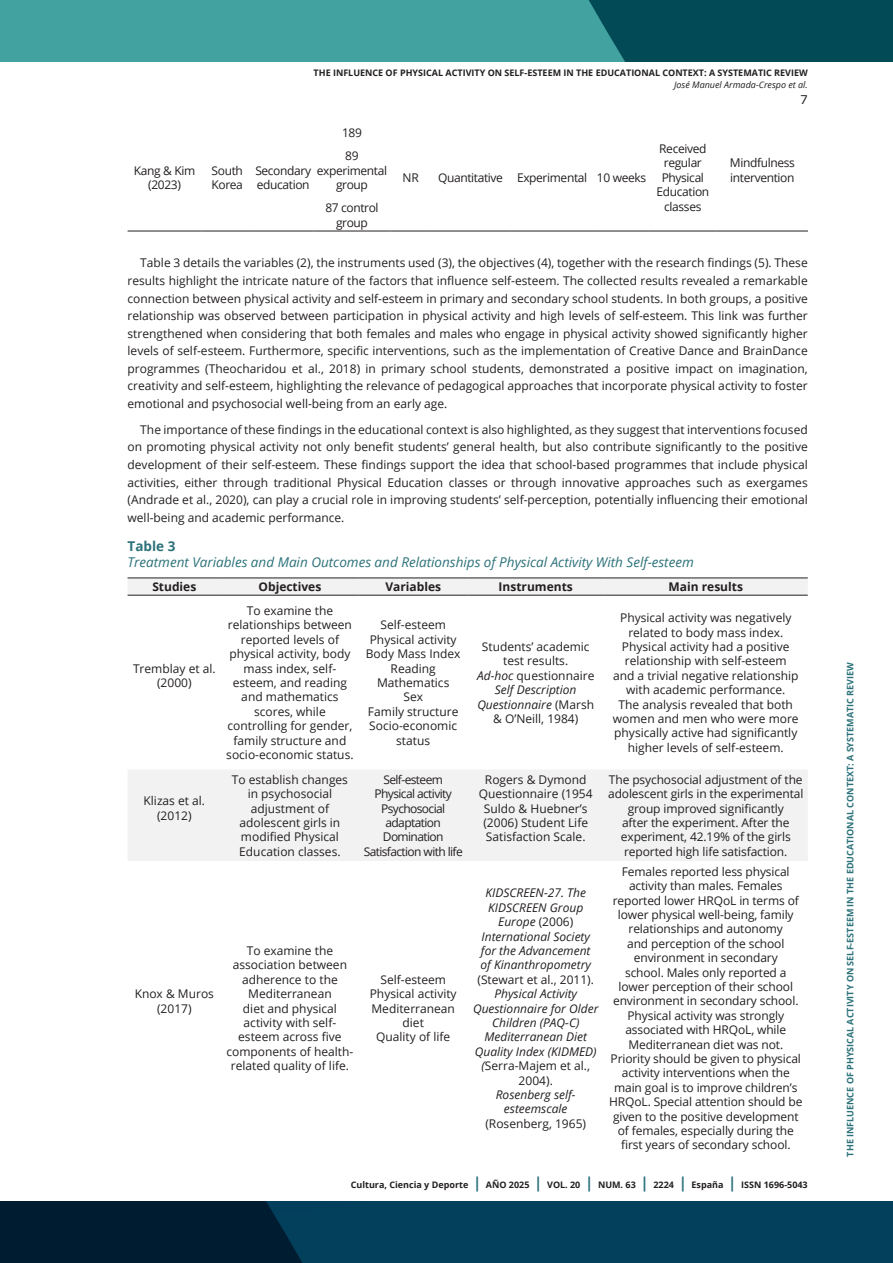
<style>
.page{position:relative;width:893px;height:1263px;background:#fff}
.page>*{position:absolute;margin:0;border:0;box-sizing:border-box;transform-origin:0 0}
.titulo_tablas_imagen{font:italic 13.5px/16.2px "Open Sans";color:#2c727a}
.Cuerpo_tablas{font:12px/14.4px "Open Sans";color:#231f20;text-align:center}
.titulo_tablas_imagen-2{font:12px/17.5px "Open Sans";color:#231f20;text-align:justify}
.Cuerpo_tablas-2{font:italic 12px/14.4px "Open Sans";color:#231f20;text-align:center}
.Cuerpo_tablas-3{font:12px/14.4px "Open Sans";letter-spacing:-.03em;color:#231f20;text-align:center}
.Cuerpo_tablas-4{font:12px/14.4px "Open Sans";letter-spacing:-.05em;color:#231f20;text-align:center}
.Cuerpo_tablas-5{font:700 12px "Open Sans";color:#231f20}
.t1{font:12px "Verdana";color:#231f20}
.t2{font:700 9px "Open Sans";color:#231f20}
.t3{font:700 9px "Open Sans";color:#2c727a}
.t4{font:italic 9px "Open Sans";color:#231f20}
.s1{font-weight:700;font-style:normal}
.s2{font-style:italic}
.s3{font-style:normal}
.s4{font-size:15px;color:#2c727a}
</style>
<div class="page">
<svg style="left:0;top:1201px;width:893px;height:62px;background:#02344e"></svg>
<div style="left:0;top:0;width:893px;height:62px;background:#41a29f"></div>
<div style="left:589px;top:0;width:304px;height:62px;background:#024a56"></div>
<hr style="left:128px;top:231px;width:74px;height:1px;background:#231f20">
<hr style="left:202px;top:231px;width:51px;height:1px;background:#231f20">
<hr style="left:253px;top:231px;width:61px;height:1px;background:#231f20">
<hr style="left:314px;top:231px;width:76px;height:1px;background:#231f20">
<hr style="left:390px;top:231px;width:41px;height:1px;background:#231f20">
<hr style="left:431px;top:231px;width:79px;height:1px;background:#231f20">
<hr style="left:510px;top:231px;width:84px;height:1px;background:#231f20">
<hr style="left:594px;top:231px;width:55px;height:1px;background:#231f20">
<hr style="left:649px;top:231px;width:68px;height:1px;background:#231f20">
<hr style="left:717px;top:231px;width:91px;height:1px;background:#231f20">
<svg style="left:128px;top:578px;width:680px;height:283px"></svg>
<hr style="left:128px;top:577px;width:93px;height:1px;background:#231f20">
<hr style="left:221px;top:577px;width:138px;height:1px;background:#231f20">
<hr style="left:359px;top:577px;width:109px;height:1px;background:#231f20">
<hr style="left:468px;top:577px;width:136px;height:1px;background:#231f20">
<hr style="left:604px;top:577px;width:204px;height:1px;background:#231f20">
<hr style="left:128px;top:595px;width:93px;height:1px;background:#231f20">
<hr style="left:221px;top:595px;width:138px;height:1px;background:#231f20">
<hr style="left:359px;top:595px;width:109px;height:1px;background:#231f20">
<hr style="left:468px;top:595px;width:136px;height:1px;background:#231f20">
<hr style="left:604px;top:595px;width:204px;height:1px;background:#231f20">
<p class="t2" style="left:314px;top:67px;width:496px">THE INFLUENCE OF PHYSICAL ACTIVITY ON SELF-ESTEEM IN THE EDUCATIONAL CONTEXT: A SYSTEMATIC REVIEW</p>
<p class="t4" style="left:674px;top:79px;width:135px">José Manuel Armada-Crespo et al.</p>
<p class="t1" style="left:800px;top:91px;width:9px">7</p>
<p class="Cuerpo_tablas" style="left:342px;top:120px;width:21px;line-height:23.4px;text-align:left">189<br>89</p>
<p class="Cuerpo_tablas-3" style="left:317px;top:163px;width:72px">experimental group</p>
<p class="Cuerpo_tablas-3" style="left:325px;top:200px;width:55px">87 control group</p>
<p class="Cuerpo_tablas-3" style="left:134px;top:163px;width:63px">Kang &amp; Kim (2023)</p>
<p class="Cuerpo_tablas-3" style="left:211px;top:163px;width:33px;text-align:left">South<br>Korea</p>
<p class="Cuerpo_tablas-3" style="left:255px;top:163px;width:57px;text-align:left">Secondary education</p>
<p class="Cuerpo_tablas" style="left:403px;top:170px;width:18px">NR</p>
<p class="Cuerpo_tablas-3" style="left:438px;top:170px;width:210px">Quantitative Experimental 10 weeks</p>
<p class="Cuerpo_tablas-3" style="left:656px;top:141px;width:54px">Received regular<br>Physical<br>Education classes</p>
<p class="Cuerpo_tablas-3" style="left:730px;top:155px;width:67px;text-align:left">Mindfulness intervention</p>
<p class="titulo_tablas_imagen-2" style="left:128px;top:254px;width:682px;text-indent:13px">Table 3 details the variables (2), the instruments used (3), the objectives (4), together with the research findings (5). These results highlight the intricate nature of the factors that influence self-esteem. The collected results revealed a remarkable connection between physical activity and self-esteem in primary and secondary school students. In both groups, a positive relationship was observed between participation in physical activity and high levels of self-esteem. This link was further strengthened when considering that both females and males who engage in physical activity showed significantly higher levels of self-esteem. Furthermore, specific interventions, such as the implementation of Creative Dance and BrainDance programmes (Theocharidou et al., 2018) in primary school students, demonstrated a positive impact on imagination, creativity and self-esteem, highlighting the relevance of pedagogical approaches that incorporate physical activity to foster emotional and psychosocial well-being from an early age.</p>
<p class="titulo_tablas_imagen-2" style="left:128px;top:420px;width:682px;text-indent:13px">The importance of these findings in the educational context is also highlighted, as they suggest that interventions focused on promoting physical activity not only benefit students’ general health, but also contribute significantly to the positive development of their self-esteem. These findings support the idea that school-based programmes that include physical activities, either through traditional Physical Education classes or through innovative approaches such as exergames (Andrade et al., 2020), can play a crucial role in improving students’ self-perception, potentially influencing their emotional well-being and academic performance.</p>
<p class="titulo_tablas_imagen" style="left:128px;top:538px;width:568px"><span class="s1">Table 3<br></span>Treatment Variables and Main Outcomes and Relationships of Physical Activity With Self-esteem</p>
<p class="Cuerpo_tablas-5" style="left:152px;top:578px;width:46px">Studies</p>
<p class="Cuerpo_tablas-5" style="left:259px;top:578px;width:64px">Objectives</p>
<p class="Cuerpo_tablas-5" style="left:385px;top:578px;width:57px">Variables</p>
<p class="Cuerpo_tablas-5" style="left:499px;top:578px;width:76px">Instruments</p>
<p class="Cuerpo_tablas-5" style="left:669px;top:578px;width:76px">Main results</p>
<p class="Cuerpo_tablas" style="left:133px;top:661px;width:84px">Tremblay et al. (2000)</p>
<p class="Cuerpo_tablas" style="left:144px;top:793px;width:63px">Klizas et al. (2012)</p>
<p class="Cuerpo_tablas" style="left:135px;top:986px;width:81px">Knox &amp; Muros (2017)</p>
<p class="Cuerpo_tablas" style="left:226px;top:603px;width:129px">To examine the relationships between reported levels of physical activity, body mass index, self&shy;esteem, and reading and mathematics scores, while controlling for gender, family structure and socio-economic status.</p>
<p class="Cuerpo_tablas" style="left:366px;top:617px;width:96px">Self-esteem<br>Physical activity<br>Body Mass Index<br>Reading<br>Mathematics<br>Sex<br>Family structure<br>Socio-economic status</p>
<p class="Cuerpo_tablas" style="left:477px;top:639px;width:119px">Students’ academic test results.<br><span class="s2">Ad-hoc</span> questionnaire<br><span class="s2">Self Description<br>Questionnaire</span> (Marsh &amp; O’Neill, 1984)</p>
<p class="Cuerpo_tablas" style="left:613px;top:610px;width:187px">Physical activity was negatively related to body mass index.<br>Physical activity had a positive relationship with self-esteem and a trivial negative relationship with academic performance.<br>The analysis revealed that both women and men who were more physically active had significantly higher levels of self-esteem.</p>
<p class="Cuerpo_tablas" style="left:232px;top:772px;width:118px">To establish changes in psychosocial adjustment of adolescent girls in modified Physical<br>Education classes.</p>
<p class="Cuerpo_tablas-4" style="left:364px;top:772px;width:101px">Self-esteem<br>Physical activity<br>Psychosocial adaptation<br>Domination<br>Satisfaction with life</p>
<p class="Cuerpo_tablas" style="left:479px;top:772px;width:115px">Rogers &amp; Dymond<br>Questionnaire (1954<br>Suldo &amp; Huebner’s (2006) Student Life<br>Satisfaction Scale.</p>
<p class="Cuerpo_tablas" style="left:608px;top:772px;width:197px">The psychosocial adjustment of the adolescent girls in the experimental group improved significantly<br>after the experiment. After the experiment, 42.19% of the girls reported high life satisfaction.</p>
<p class="Cuerpo_tablas" style="left:226px;top:943px;width:128px">To examine the association between adherence to the<br>Mediterranean<br>diet and physical activity with self&shy;esteem across five components of health&shy;related quality of life.</p>
<p class="Cuerpo_tablas" style="left:370px;top:972px;width:88px">Self-esteem<br>Physical activity<br>Mediterranean diet<br>Quality of life</p>
<p class="Cuerpo_tablas-2" style="left:473px;top:885px;width:127px">KIDSCREEN-27. The<br>KIDSCREEN Group<br>Europe <span class="s3">(2006)<br></span>International Society for the Advancement<br>of Kinanthropometry <span class="s3">(Stewart et al., 2011).<br></span>Physical Activity<br>Questionnaire for Older<br>Children (PAQ-C)<br>Mediterranean Diet<br>Quality Index (KIDMED) (<span class="s3">Serra-Majem et al.,<br>2004).<br></span>Rosenberg self&shy;esteemscale <span class="s3">(Rosenberg, 1965)</span></p>
<p class="Cuerpo_tablas" style="left:609px;top:864px;width:195px">Females reported less physical activity than males. Females reported lower HRQoL in terms of lower physical well-being, family relationships and autonomy<br>and perception of the school environment in secondary<br>school. Males only reported a lower perception of their school environment in secondary school.<br>Physical activity was strongly associated with HRQoL, while<br>Mediterranean diet was not.<br>Priority should be given to physical activity interventions when the main goal is to improve children’s<br>HRQoL. Special attention should be given to the positive development of females, especially during the first years of secondary school.</p>
<p class="t2" style="left:351px;top:1179px;width:458px">Cultura, Ciencia y Deporte <span class="s4">|</span> AÑO 2025 <span class="s4">|</span> VOL. 20 <span class="s4">|</span> NUM. 63 <span class="s4">|</span> 2224 <span class="s4">|</span> España <span class="s4">|</span> ISSN 1696-5043</p>
<p class="t3" style="left:844px;top:1156px;width:496px;rotate:-90deg">THE INFLUENCE OF PHYSICAL ACTIVITY ON SELF-ESTEEM IN THE EDUCATIONAL CONTEXT: A SYSTEMATIC REVIEW</p>
</div>
